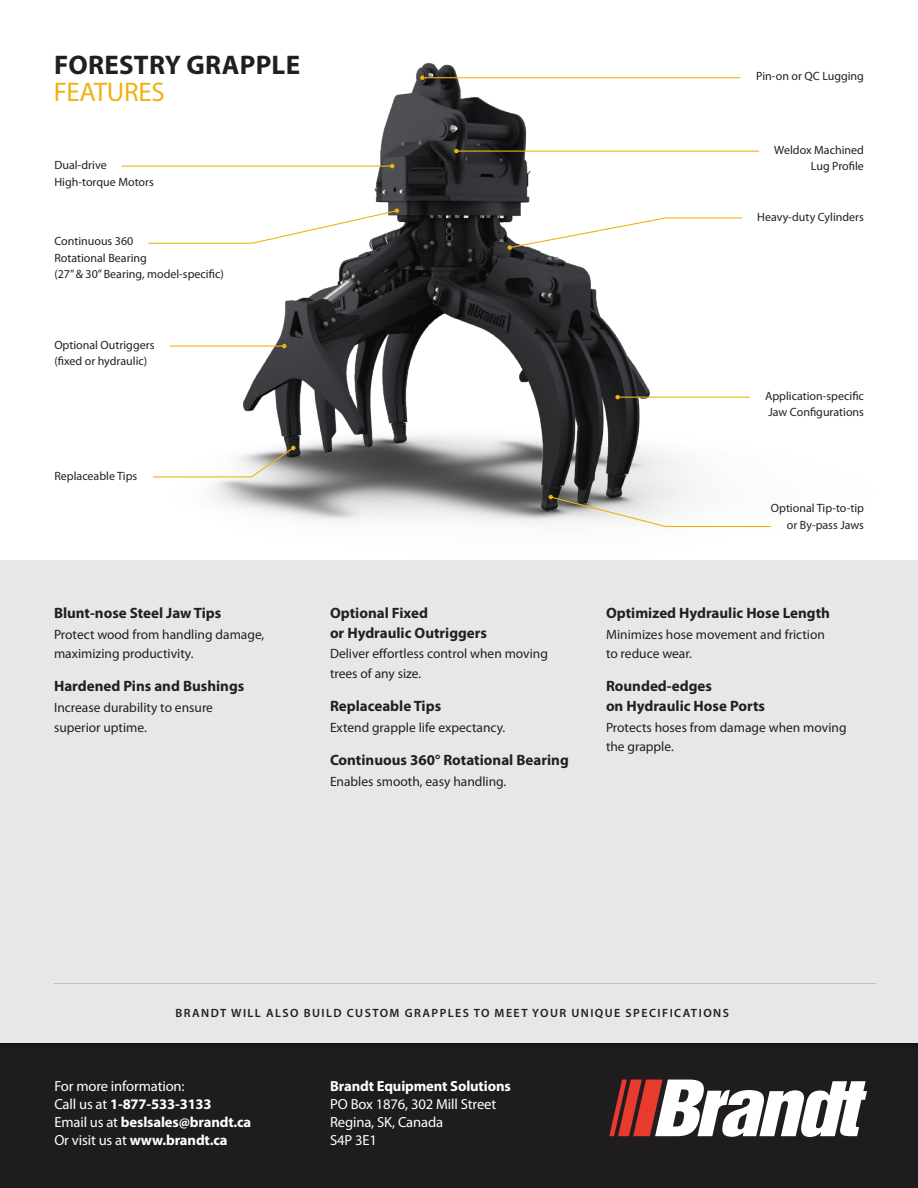
<style>
.page{position:relative;width:918px;height:1188px;background:#fff}
.page>*{position:absolute;margin:0;border:0;box-sizing:border-box;transform-origin:0 0}
.t1{font:700 27px "Myriad Pro";letter-spacing:.01em;color:#231f20}
.t2{font:27px "Myriad Pro";letter-spacing:-.01em;color:#efb211}
.t3{font:700 15px/19.5px "Myriad Pro";color:#231f20}
.t4{font:14.7px/18px "Myriad Pro";letter-spacing:-.01em;color:#fff}
.t5{font:700 14.7px "Myriad Pro";letter-spacing:-.01em;color:#fff}
.t6{font:13.5px/19.5px "Myriad Pro";color:#231f20}
.t7{font:12px/16.5px "Myriad Pro";color:#231f20}
.t8{font:600 12px "Myriad Pro";letter-spacing:.12em;color:#231f20}
.s1{font-weight:700}
</style>
<div class="page">
<img style="left:121px;top:63px;width:638px;height:460px">
<div style="left:0;top:560px;width:918px;height:628px;background:#e6e7e9"></div>
<div style="left:0;top:1042px;width:918px;height:146px;background:#231f20"></div>
<svg style="left:609px;top:1080px;width:258px;height:57px"></svg>
<hr style="left:422px;top:77px;width:319px;height:1px;background:#efb211">
<svg style="left:420px;top:75px;width:5px;height:5px"></svg>
<hr style="left:456px;top:151px;width:303px;height:1px;background:#efb211">
<svg style="left:454px;top:149px;width:5px;height:4px"></svg>
<hr style="left:122px;top:166px;width:270px;height:1px;background:#efb211">
<svg style="left:390px;top:164px;width:4px;height:4px"></svg>
<svg style="left:508px;top:217px;width:235px;height:33px"></svg>
<hr style="left:170px;top:346px;width:114px;height:1px;background:#efb211">
<svg style="left:282px;top:344px;width:4px;height:4px"></svg>
<svg style="left:549px;top:495px;width:222px;height:33px"></svg>
<svg style="left:152px;top:446px;width:144px;height:32px"></svg>
<hr style="left:618px;top:397px;width:132px;height:1px;background:#efb211">
<svg style="left:615px;top:395px;width:5px;height:4px"></svg>
<svg style="left:147px;top:208px;width:252px;height:36px"></svg>
<hr style="left:54px;top:983px;width:822px;height:1px;background:#bcbdc0">
<h1 class="t1" style="left:54px;top:48px;width:248px">FORESTRY GRAPPLE</h1>
<h1 class="t2" style="left:54px;top:76px;width:112px">FEATURES</h1>
<p class="t7" style="left:54px;top:157px;width:101px">Dual-drive<br>High-torque Motors</p>
<p class="t7" style="left:54px;top:233px;width:171px">Continuous 360<br>Rotational Bearing<br>(27” &amp; 30” Bearing, model-specific)</p>
<p class="t7" style="left:54px;top:336px;width:102px">Optional Outriggers (fixed or hydraulic)</p>
<p class="t7" style="left:54px;top:468px;width:84px">Replaceable Tips</p>
<p class="t3" style="left:54px;top:603px;width:169px">Blunt-nose Steel Jaw Tips</p>
<p class="t6" style="left:54px;top:624px;width:212px">Protect wood from handling damage, maximizing productivity.</p>
<p class="t3" style="left:54px;top:676px;width:192px">Hardened Pins and Bushings</p>
<p class="t6" style="left:54px;top:698px;width:161px">Increase durability to ensure superior uptime.</p>
<p class="t3" style="left:330px;top:603px;width:159px">Optional Fixed<br>or Hydraulic Outriggers</p>
<p class="t6" style="left:330px;top:644px;width:219px">Deliver effortless control when moving trees of any size.</p>
<p class="t3" style="left:330px;top:696px;width:113px">Replaceable Tips</p>
<p class="t6" style="left:330px;top:717px;width:177px">Extend grapple life expectancy.</p>
<p class="t3" style="left:330px;top:749px;width:240px">Continuous 360° Rotational Bearing</p>
<p class="t6" style="left:330px;top:771px;width:178px">Enables smooth, easy handling.</p>
<p class="t7" style="left:756px;top:68px;width:109px">Pin-on or QC Lugging</p>
<p class="t7" style="left:774px;top:142px;width:91px;text-align:right">Weldox Machined<br>Lug Profile</p>
<p class="t7" style="left:757px;top:209px;width:108px">Heavy-duty Cylinders</p>
<p class="t7" style="left:765px;top:387px;width:100px">Application-specific<br>Jaw Configurations</p>
<p class="t7" style="left:771px;top:500px;width:95px;text-align:right">Optional Tip-to-tip or By-pass Jaws</p>
<p class="t3" style="left:606px;top:603px;width:226px">Optimized Hydraulic Hose Length</p>
<p class="t6" style="left:606px;top:624px;width:221px">Minimizes hose movement and friction to reduce wear.</p>
<p class="t3" style="left:606px;top:676px;width:161px">Rounded-edges<br>on Hydraulic Hose Ports</p>
<p class="t6" style="left:606px;top:717px;width:242px">Protects hoses from damage when moving the grapple.</p>
<p class="t8" style="left:176px;top:1005px;width:555px">BRANDT WILL ALSO BUILD CUSTOM GRAPPLES TO MEET YOUR UNIQUE SPECIFICATIONS</p>
<p class="t4" style="left:54px;top:1076px;width:198px">For more information:<br>Call us at <span class="s1">1-877-533-3133<br></span>Email us at <span class="s1">beslsales@brandt.ca<br></span>Or visit us at <span class="s1">www.brandt.ca</span></p>
<p class="t5" style="left:330px;top:1076px;width:182px">Brandt Equipment Solutions</p>
<p class="t4" style="left:330px;top:1094px;width:168px">PO Box 1876, 302 Mill Street<br>Regina, SK, Canada<br>S4P 3E1</p>
</div>
